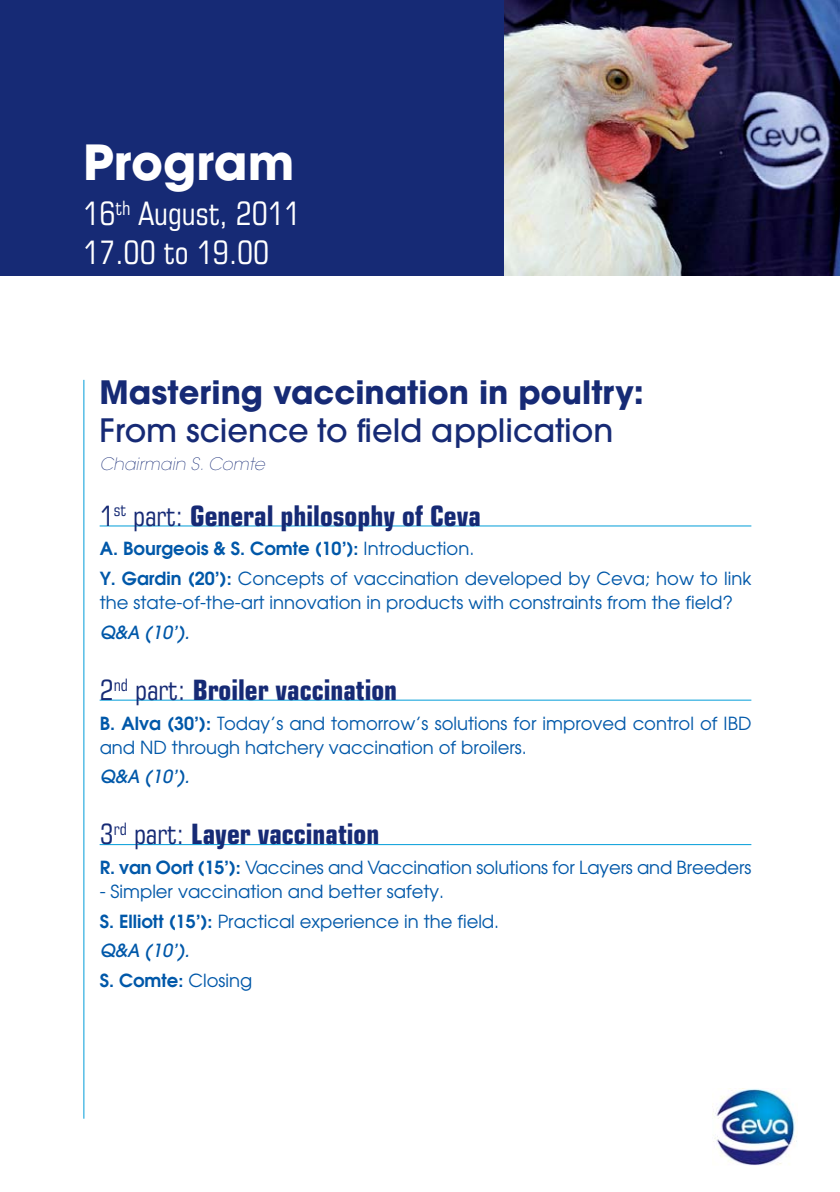
<style>
.page{position:relative;width:840px;height:1192px;background:#fff}
.page>*{position:absolute;margin:0;border:0;box-sizing:border-box;transform-origin:0 0}
.t1{font:700 48px "Avant Garde";color:#fff}
.t2{font:condensed 32.2px/38.8px "Square 721 BT";color:#fff}
.t3{font:700 32px "Avant Garde";color:#162a75}
.t4{font:500 32px "Avant Garde";color:#162a75}
.t5{font:700 condensed 28px "Square 721 BT";color:#162a75}
.t6{font:18px/29.6px "Avant Garde";color:#0058a9}
.t7{font:italic 500 18px "Avant Garde";color:#0058a9}
.t8{font:italic 200 17px "Avant Garde";color:#162a75}
.s1{font-weight:400}
.s2{font-weight:600}
.s3{font-weight:500;font-style:italic}
</style>
<div class="page">
<div style="left:0;top:1px;width:839px;height:275px;background:#162a75"></div>
<hr style="left:83px;top:380px;width:1px;height:738px;background:#009dd9">
<img style="left:504px;top:1px;width:335px;height:275px">
<img style="left:712px;top:1088px;width:85px;height:77px">
<hr style="left:100px;top:525px;width:651px;height:1px;background:#009dd9">
<hr style="left:100px;top:699px;width:651px;height:1px;background:#009dd9">
<hr style="left:100px;top:844px;width:651px;height:1px;background:#009dd9">
<h1 class="t1" style="left:83px;top:144px;width:212px">Program</h1>
<h2 class="t2" style="left:83px;top:196px;width:218px">16<sup>th</sup> August, 2011<br>17.00 to 19.00</h2>
<h3 class="t3" style="left:100px;top:380px;width:545px">Mastering vaccination in poultry:</h3>
<h3 class="t4" style="left:100px;top:418px;width:515px">From science to field application</h3>
<p class="t8" style="left:100px;top:457px;width:169px">Chairmain S. Comte</p>
<h3 class="t5" style="left:100px;top:503px;width:382px"><span class="s1">1</span><sup>st</sup> <span class="s1">part:</span> General philosophy of Ceva</h3>
<p class="t6" style="left:100px;top:535px;width:653px"><span class="s2">A. Bourgeois &amp; S. Comte (10’):</span> Introduction.<br><span class="s2">Y. Gardin (20’):</span> Concepts of vaccination developed by Ceva; how to link</p>
<p class="t6" style="left:100px;top:589px;width:634px">the state-of-the-art innovation in products with constraints from the field?</p>
<p class="t7" style="left:100px;top:625px;width:94px">Q&amp;A (10’).</p>
<h3 class="t5" style="left:100px;top:677px;width:299px"><span class="s1">2</span><sup>nd</sup> <span class="s1">part:</span> Broiler vaccination</h3>
<p class="t6" style="left:100px;top:712px;width:653px;line-height:24px"><span class="s2">B. Alva (30’):</span> Today’s and tomorrow’s solutions for improved control of IBD and ND through hatchery vaccination of broilers.</p>
<p class="t7" style="left:100px;top:769px;width:94px">Q&amp;A (10’).</p>
<h3 class="t5" style="left:100px;top:821px;width:281px"><span class="s1">3</span><sup>rd</sup> <span class="s1">part:</span> Layer vaccination</h3>
<p class="t6" style="left:100px;top:854px;width:653px"><span class="s2">R. van Oort (15’):</span> Vaccines and Vaccination solutions for Layers and Breeders</p>
<p class="t6" style="left:100px;top:878px;width:401px">- Simpler vaccination and better safety.<br><span class="s2">S. Elliott (15’):</span> Practical experience in the field.<br><span class="s3">Q&amp;A (10’).<br></span><span class="s2">S. Comte:</span> Closing</p>
</div>
